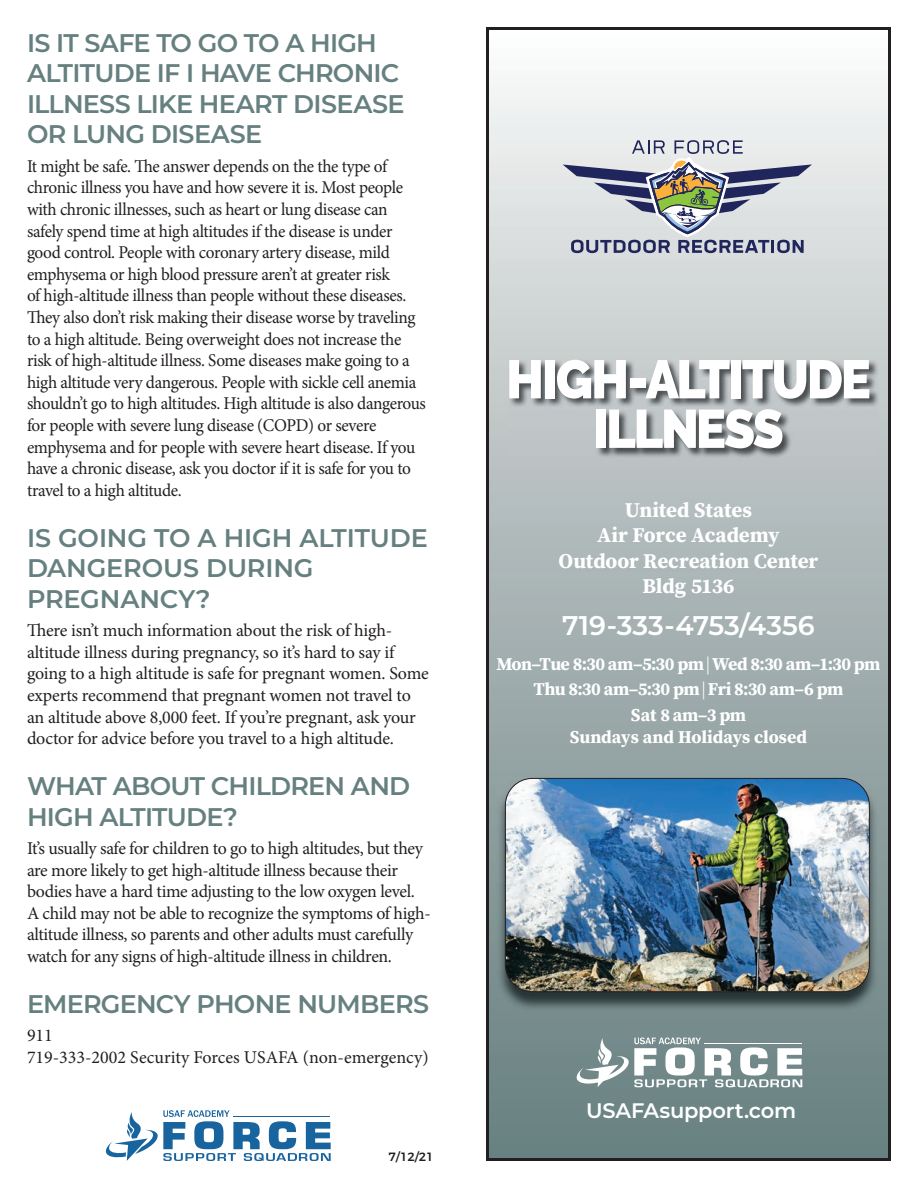
<style>
.page{position:relative;width:918px;height:1188px;background:#fff}
.page>*{position:absolute;margin:0;border:0;box-sizing:border-box;transform-origin:0 0}
.t1{font:900 54px/49.5px "Raleway";letter-spacing:-.04em;color:#fff;text-align:center;scale:.93 1}
.t2{font:600 27px "Montserrat";color:#fff}
.t3{font:600 25.5px/30.6px "Montserrat";letter-spacing:-.03em;color:#668080}
.t4{font:600 25.5px/30.6px "Montserrat";letter-spacing:-.005em;color:#668080}
.t5{font:700 21px/25.5px "Source Serif Pro";letter-spacing:-.005em;color:#fff;text-align:center}
.t6{font:600 21px "Montserrat";letter-spacing:-.01em;color:#fff}
.t7{font:18px "Minion Pro";letter-spacing:-.02em;color:#231f20;scale:.96 1}
.t8{font:18px/21.6px "Minion Pro";letter-spacing:-.02em;color:#231f20}
.t9{font:700 18px/25.5px "Source Serif Pro";letter-spacing:-.015em;color:#fff;text-align:center}
.t10{font:18px/21.6px "Minion Pro";color:#231f20}
.t11{font:500 12px "Montserrat";color:#231f20}
</style>
<div class="page">
<svg style="left:490px;top:84px;width:397px;height:1073px;background:#adb8b8"></svg>
<div style="left:486px;top:27px;width:405px;height:1134px;border:3px solid #231f20"></div>
<img style="left:497px;top:780px;width:381px;height:231px">
<img style="left:505px;top:778px;width:364px;height:214px">
<div style="left:505px;top:778px;width:365px;height:214px;border:1px solid #231f20;border-radius:27px"></div>
<img style="left:508px;top:359px;width:371px;height:99px">
<svg style="left:105px;top:1110px;width:226px;height:51px"></svg>
<hr style="left:233px;top:1116px;width:97px;height:1px;background:#18649f">
<svg style="left:576px;top:1038px;width:226px;height:49px"></svg>
<svg style="left:563px;top:140px;width:249px;height:113px;background:#b5b8bf"></svg>
<h3 class="t3" style="left:27px;top:28px;width:379px">IS IT SAFE TO GO TO A HIGH<br>ALTITUDE IF I HAVE CHRONIC<br>ILLNESS LIKE HEART DISEASE<br>OR LUNG DISEASE</h3>
<p class="t7" style="left:27px;top:159px;width:377px">It might be safe. e answer depends on the the type of</p>
<p class="t7" style="left:27px;top:181px;width:393px">chronic illness you have and how severe it is. Most people</p>
<p class="t7" style="left:27px;top:202px;width:377px">with chronic illnesses, such as heart or lung disease can</p>
<p class="t7" style="left:27px;top:224px;width:382px">safely spend time at high altitudes if the disease is under</p>
<p class="t7" style="left:27px;top:245px;width:380px">good control. People with coronary artery disease, mild</p>
<p class="t7" style="left:27px;top:267px;width:380px">emphysema or high blood pressure aren’t at greater risk</p>
<p class="t7" style="left:27px;top:289px;width:397px">of high-altitude illness than people without these diseases.</p>
<p class="t7" style="left:45px;top:310px;width:387px">ey also don’t risk making their disease worse by traveling</p>
<p class="t7" style="left:27px;top:332px;width:392px">to a high altitude. Being overweight does not increase the</p>
<p class="t7" style="left:27px;top:353px;width:400px">risk of high-altitude illness. Some diseases make going to a</p>
<p class="t7" style="left:27px;top:375px;width:407px">high altitude very dangerous. People with sickle cell anemia</p>
<p class="t7" style="left:27px;top:397px;width:417px">shouldn’t go to high altitudes. High altitude is also dangerous</p>
<p class="t7" style="left:27px;top:418px;width:365px">for people with severe lung disease (COPD) or severe</p>
<p class="t7" style="left:27px;top:440px;width:406px">emphysema and for people with severe heart disease. If you</p>
<p class="t7" style="left:27px;top:461px;width:402px">have a chronic disease, ask you doctor if it is safe for you to</p>
<p class="t7" style="left:27px;top:483px;width:163px">travel to a high altitude.</p>
<h3 class="t4" style="left:27px;top:523px;width:402px">IS GOING TO A HIGH ALTITUDE<br>DANGEROUS DURING<br>PREGNANCY?</h3>
<p class="t8" style="left:27px;top:621px;width:403px;text-indent:19px">ere isn’t much information about the risk of high&shy;altitude illness during pregnancy, so it’s hard to say if going to a high altitude is safe for pregnant women. Some experts recommend that pregnant women not travel to an altitude above 8,000 feet. If you’re pregnant, ask your doctor for advice before you travel to a high altitude.</p>
<h3 class="t3" style="left:27px;top:772px;width:385px">WHAT ABOUT CHILDREN AND<br>HIGH ALTITUDE?</h3>
<p class="t8" style="left:27px;top:839px;width:405px">It’s usually safe for children to go to high altitudes, but they are more likely to get high-altitude illness because their bodies have a hard time adjusting to the low oxygen level.<br>A child may not be able to recognize the symptoms of high&shy;altitude illness, so parents and other adults must carefully watch for any signs of high-altitude illness in children.</p>
<h3 class="t3" style="left:27px;top:989px;width:404px">EMERGENCY PHONE NUMBERS</h3>
<p class="t10" style="left:27px;top:1026px;width:403px">911<br>719-333-2002 Security Forces USAFA (non-emergency)</p>
<p class="t11" style="left:389px;top:1151px;width:47px">7/12/21</p>
<h1 class="t1" style="left:506px;top:355px;width:394px">HIGH-ALTITUDE<br>ILLNESS</h1>
<p class="t5" style="left:559px;top:499px;width:261px">United States<br>Air Force Academy<br>Outdoor Recreation Center<br>Bldg 5136</p>
<h2 class="t2" style="left:562px;top:613px;width:254px">719-333-4753/4356</h2>
<p class="t9" style="left:496px;top:653px;width:386px">Mon–Tue 8:30 am–5:30 pm | Wed 8:30 am–1:30 pm<br>Thu 8:30 am–5:30 pm | Fri 8:30 am–6 pm<br>Sat 8 am–3 pm</p>
<p class="t9" style="left:570px;top:726px;width:239px">Sundays and Holidays closed</p>
<p class="t6" style="left:586px;top:1100px;width:212px">USAFAsupport.com</p>
</div>
